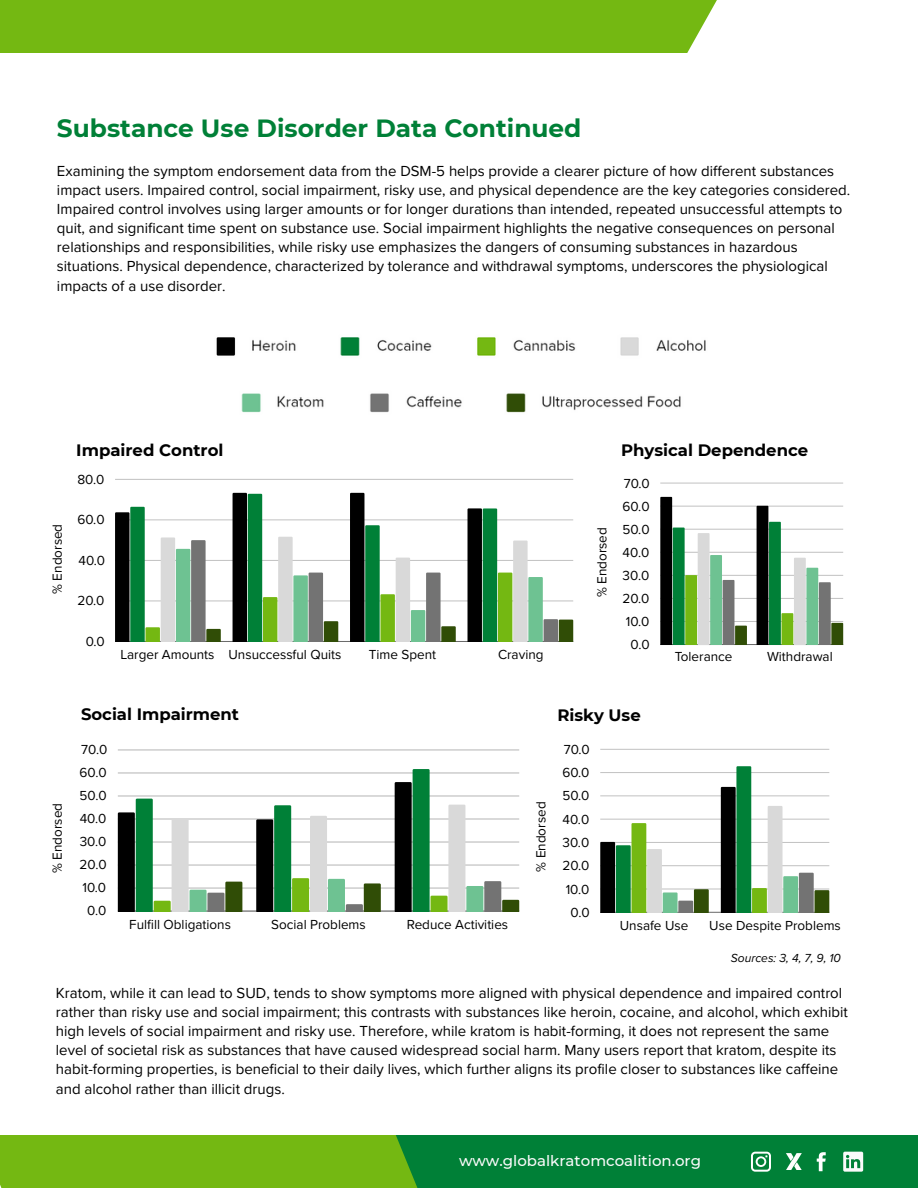
<style>
.page{position:relative;width:918px;height:1188px;background:#fff}
.page>*{position:absolute;margin:0;border:0;box-sizing:border-box;transform-origin:0 0}
.t1{font:700 24.9px "Montserrat";color:#008037}
.t2{font:700 16.5px "Montserrat";color:#000}
.t3{font:15px/19.2px "Proxima Nova";color:#000}
.t4{font:500 15px "Montserrat";color:#fafafa}
.t5{font:13.5px "Proxima Nova";color:#000}
.t6{font:italic 12px "Proxima Nova";color:#000}
</style>
<div class="page">
<div style="left:0;top:0;width:717px;height:53px;background:#74b812"></div>
<div style="left:47px;top:1135px;width:871px;height:53px;background:#008037"></div>
<div style="left:0;top:1135px;width:418px;height:53px;background:#74b812"></div>
<svg style="left:751px;top:1152px;width:20px;height:20px"></svg>
<svg style="left:786px;top:1153px;width:16px;height:17px"></svg>
<svg style="left:817px;top:1152px;width:9px;height:19px"></svg>
<svg style="left:843px;top:1152px;width:20px;height:20px"></svg>
<hr style="left:118px;top:910px;width:401px;height:2px;background:#000;opacity:.6">
<hr style="left:118px;top:887px;width:401px;height:2px;background:#000;opacity:.25">
<hr style="left:118px;top:864px;width:401px;height:2px;background:#d6d6d6">
<hr style="left:118px;top:841px;width:401px;height:2px;background:#d7d7d7">
<hr style="left:118px;top:818px;width:401px;height:2px;background:#d9d9d9">
<hr style="left:118px;top:795px;width:401px;height:2px;background:#d8d8d8">
<hr style="left:118px;top:772px;width:401px;height:2px;background:#d8d8d8">
<hr style="left:118px;top:749px;width:401px;height:2px;background:#d9d9d9">
<svg style="left:118px;top:799px;width:124px;height:112px"></svg>
<svg style="left:256px;top:805px;width:125px;height:106px"></svg>
<svg style="left:395px;top:769px;width:124px;height:142px"></svg>
<hr style="left:600px;top:912px;width:229px;height:1px;background:#000;opacity:.6">
<hr style="left:600px;top:889px;width:229px;height:1px;background:#000;opacity:.25">
<hr style="left:600px;top:865px;width:229px;height:1px;background:#000;opacity:.25">
<hr style="left:600px;top:842px;width:229px;height:1px;background:#000;opacity:.25">
<hr style="left:600px;top:819px;width:229px;height:1px;background:#d6d6d6">
<hr style="left:600px;top:795px;width:229px;height:1px;background:#d7d7d7">
<hr style="left:600px;top:772px;width:229px;height:1px;background:#c5c5c5">
<hr style="left:600px;top:749px;width:229px;height:1px;background:#ccc">
<svg style="left:600px;top:823px;width:109px;height:89px"></svg>
<svg style="left:721px;top:766px;width:108px;height:146px"></svg>
<hr style="left:660px;top:644px;width:183px;height:1px;background:#000;opacity:.6">
<hr style="left:660px;top:621px;width:183px;height:1px;background:#000;opacity:.25">
<hr style="left:660px;top:598px;width:183px;height:1px;background:#000;opacity:.25">
<hr style="left:660px;top:575px;width:183px;height:1px;background:#000;opacity:.25">
<hr style="left:660px;top:552px;width:183px;height:1px;background:#000;opacity:.25">
<hr style="left:660px;top:529px;width:183px;height:1px;background:#000;opacity:.25">
<hr style="left:660px;top:506px;width:183px;height:1px;background:#000;opacity:.25">
<hr style="left:660px;top:483px;width:183px;height:1px;background:#dbdbdb">
<svg style="left:660px;top:497px;width:87px;height:148px"></svg>
<svg style="left:757px;top:506px;width:86px;height:139px"></svg>
<hr style="left:115px;top:641px;width:458px;height:1px;background:#000;opacity:.6">
<hr style="left:115px;top:601px;width:458px;height:1px;background:#e3e3e3">
<hr style="left:115px;top:560px;width:458px;height:1px;background:#c5c5c5">
<hr style="left:115px;top:519px;width:458px;height:1px;background:#d8d8d8">
<hr style="left:115px;top:479px;width:458px;height:1px;background:#c8c8c8">
<svg style="left:115px;top:507px;width:106px;height:134px"></svg>
<svg style="left:233px;top:493px;width:105px;height:148px"></svg>
<svg style="left:350px;top:493px;width:106px;height:148px"></svg>
<svg style="left:468px;top:508px;width:105px;height:133px"></svg>
<img style="left:216px;top:337px;width:490px;height:76px">
<h1 class="t1" style="left:57px;top:113px;width:526px">Substance Use Disorder Data Continued</h1>
<h4 class="t3" style="left:57px;top:162px;width:795px">Examining the symptom endorsement data from the DSM-5 helps provide a clearer picture of how different substances impact users. Impaired control, social impairment, risky use, and physical dependence are the key categories considered.<br>Impaired control involves using larger amounts or for longer durations than intended, repeated unsuccessful attempts to quit, and significant time spent on substance use. Social impairment highlights the negative consequences on personal relationships and responsibilities, while risky use emphasizes the dangers of consuming substances in hazardous situations. Physical dependence, characterized by tolerance and withdrawal symptoms, underscores the physiological impacts of a use disorder.</h4>
<h4 class="t5" style="left:49px;top:594px;width:72px;rotate:-90deg">% Endorsed</h4>
<p class="t2" style="left:76px;top:440px;width:149px">Impaired Control</p>
<p class="t5" style="left:77px;top:471px;width:29px">80.0</p>
<p class="t5" style="left:77px;top:512px;width:29px">60.0</p>
<p class="t5" style="left:79px;top:552px;width:28px">40.0</p>
<p class="t5" style="left:77px;top:593px;width:29px">20.0</p>
<p class="t5" style="left:86px;top:633px;width:21px">0.0</p>
<p class="t5" style="left:120px;top:646px;width:222px">Larger Amounts Unsuccessful Quits</p>
<p class="t5" style="left:369px;top:646px;width:69px">Time Spent</p>
<p class="t5" style="left:498px;top:646px;width:47px">Craving</p>
<h2 class="t5" style="left:594px;top:597px;width:72px;rotate:-90deg">% Endorsed</h2>
<h4 class="t2" style="left:621px;top:440px;width:189px">Physical Dependence</h4>
<p class="t5" style="left:624px;top:475px;width:28px">70.0</p>
<p class="t5" style="left:622px;top:498px;width:29px">60.0</p>
<p class="t5" style="left:622px;top:521px;width:29px">50.0</p>
<p class="t5" style="left:623px;top:544px;width:28px">40.0</p>
<p class="t5" style="left:623px;top:567px;width:28px">30.0</p>
<p class="t5" style="left:622px;top:591px;width:29px">20.0</p>
<p class="t5" style="left:626px;top:614px;width:25px">10.0</p>
<p class="t5" style="left:631px;top:637px;width:21px">0.0</p>
<p class="t5" style="left:675px;top:649px;width:59px">Tolerance</p>
<p class="t5" style="left:767px;top:649px;width:67px">Withdrawal</p>
<h2 class="t5" style="left:49px;top:873px;width:72px;rotate:-90deg">% Endorsed</h2>
<h2 class="t2" style="left:81px;top:704px;width:160px">Social Impairment</h2>
<p class="t5" style="left:81px;top:742px;width:28px">70.0</p>
<p class="t5" style="left:80px;top:765px;width:29px">60.0</p>
<p class="t5" style="left:80px;top:788px;width:29px">50.0</p>
<p class="t5" style="left:80px;top:811px;width:28px">40.0</p>
<p class="t5" style="left:80px;top:834px;width:28px">30.0</p>
<p class="t5" style="left:80px;top:857px;width:29px">20.0</p>
<p class="t5" style="left:82px;top:880px;width:25px">10.0</p>
<p class="t5" style="left:87px;top:903px;width:21px">0.0</p>
<p class="t5" style="left:129px;top:916px;width:103px">Fulfill Obligations</p>
<p class="t5" style="left:271px;top:916px;width:96px">Social Problems</p>
<p class="t5" style="left:407px;top:916px;width:103px">Reduce Activities</p>
<h4 class="t5" style="left:533px;top:872px;width:72px;rotate:-90deg">% Endorsed</h4>
<h2 class="t2" style="left:557px;top:705px;width:85px">Risky Use</h2>
<p class="t5" style="left:564px;top:741px;width:28px">70.0</p>
<p class="t5" style="left:562px;top:765px;width:29px">60.0</p>
<p class="t5" style="left:562px;top:788px;width:29px">50.0</p>
<p class="t5" style="left:563px;top:811px;width:28px">40.0</p>
<p class="t5" style="left:563px;top:835px;width:28px">30.0</p>
<p class="t5" style="left:562px;top:858px;width:29px">20.0</p>
<p class="t5" style="left:566px;top:881px;width:25px">10.0</p>
<p class="t5" style="left:571px;top:904px;width:21px">0.0</p>
<p class="t5" style="left:620px;top:917px;width:70px">Unsafe Use</p>
<p class="t5" style="left:709px;top:917px;width:133px">Use Despite Problems</p>
<h2 class="t6" style="left:731px;top:951px;width:112px">Sources: 3, 4, 7, 9, 10</h2>
<h3 class="t3" style="left:56px;top:984px;width:794px">Kratom, while it can lead to SUD, tends to show symptoms more aligned with physical dependence and impaired control rather than risky use and social impairment; this contrasts with substances like heroin, cocaine, and alcohol, which exhibit high levels of social impairment and risky use. Therefore, while kratom is habit-forming, it does not represent the same level of societal risk as substances that have caused widespread social harm. Many users report that kratom, despite its habit-forming properties, is beneficial to their daily lives, which further aligns its profile closer to substances like caffeine and alcohol rather than illicit drugs.</h3>
<h3 class="t4" style="left:459px;top:1151px;width:244px">www.globalkratomcoalition.org</h3>
</div>
